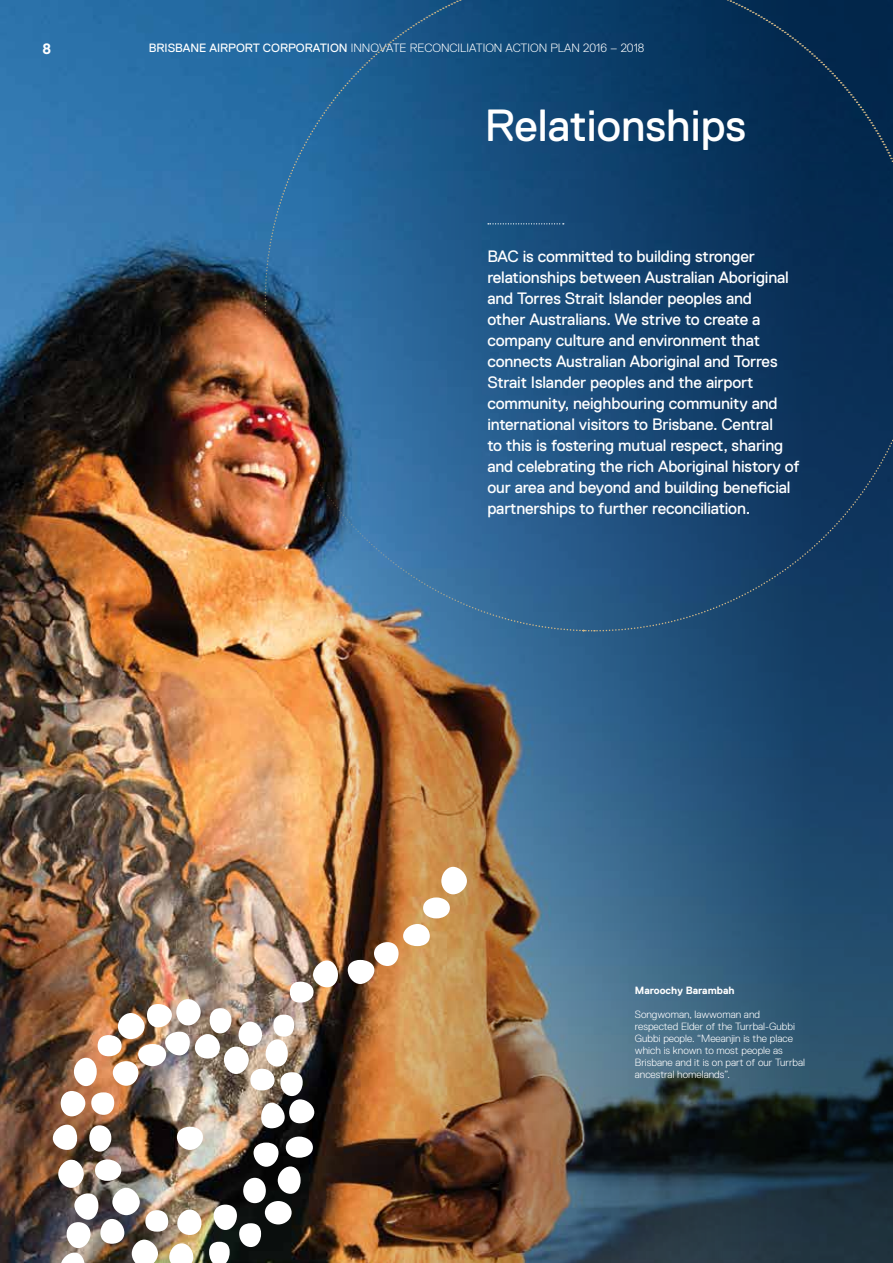
<style>
.page{position:relative;width:893px;height:1263px;background:#fff}
.page>*{position:absolute;margin:0;border:0;box-sizing:border-box;transform-origin:0 0}
.t1{font:45px "Replica Pro";color:#fff}
.t2{font:16.5px/21px "Replica Pro";letter-spacing:-.01em;color:#fff}
.t3{font:700 15px "Replica Pro";color:#fff}
.t4{font:300 12px "Replica Pro";color:#fff}
.t5{font:300 10.5px/12px "Replica Pro";color:#fff}
.t6{font:700 10.5px "Replica Pro";color:#fff}
.s1{font-weight:400}
</style>
<div class="page">
<img style="left:0;top:0;width:233px;height:1263px">
<img style="left:233px;top:0;width:660px;height:1263px">
<svg style="left:61px;top:1252px;width:24px;height:11px"></svg>
<div style="left:67px;top:1222px;width:24px;height:26px;background:#fff;border-radius:12px"></div>
<svg style="left:74px;top:1193px;width:24px;height:27px"></svg>
<svg style="left:61px;top:1160px;width:22px;height:26px"></svg>
<div style="left:58px;top:1160px;width:26px;height:28px;background:#fff;border-radius:50%"></div>
<div style="left:95px;top:1159px;width:26px;height:22px;background:#fff;border-radius:50%"></div>
<svg style="left:177px;top:1127px;width:26px;height:23px"></svg>
<div style="left:112px;top:1188px;width:28px;height:27px;background:#fff;border-radius:50%"></div>
<div style="left:145px;top:1210px;width:23px;height:22px;background:#fff;border-radius:50%"></div>
<div style="left:177px;top:1209px;width:24px;height:26px;background:#fff;border-radius:50%"></div>
<div style="left:214px;top:1204px;width:23px;height:26px;background:#fff;border-radius:11px"></div>
<div style="left:243px;top:1178px;width:23px;height:25px;background:#fff;border-radius:50%"></div>
<div style="left:261px;top:1103px;width:24px;height:25px;background:#fff;border-radius:11px"></div>
<div style="left:250px;top:1069px;width:25px;height:21px;background:#fff;border-radius:50%"></div>
<div style="left:224px;top:1046px;width:25px;height:28px;background:#fff;border-radius:50%"></div>
<div style="left:195px;top:1034px;width:25px;height:24px;background:#fff;border-radius:12px"></div>
<div style="left:165px;top:1032px;width:25px;height:23px;background:#fff;border-radius:11px"></div>
<div style="left:138px;top:1044px;width:28px;height:22px;background:#fff;border-radius:50%"></div>
<div style="left:113px;top:1061px;width:25px;height:25px;background:#fff;border-radius:50%"></div>
<div style="left:91px;top:1092px;width:23px;height:23px;background:#fff;border-radius:50%"></div>
<div style="left:89px;top:1125px;width:22px;height:27px;background:#fff;border-radius:50%"></div>
<svg style="left:53px;top:1125px;width:24px;height:25px"></svg>
<div style="left:61px;top:1091px;width:24px;height:25px;background:#fff;border-radius:12px"></div>
<div style="left:74px;top:1058px;width:23px;height:28px;background:#fff;border-radius:50%"></div>
<div style="left:98px;top:1035px;width:24px;height:21px;background:#fff;border-radius:50%"></div>
<div style="left:118px;top:1013px;width:27px;height:26px;background:#fff;border-radius:50%"></div>
<div style="left:147px;top:1004px;width:25px;height:23px;background:#fff;border-radius:11px"></div>
<div style="left:176px;top:999px;width:25px;height:26px;background:#fff;border-radius:50%"></div>
<div style="left:210px;top:1008px;width:21px;height:25px;background:#fff;border-radius:50%"></div>
<div style="left:239px;top:1022px;width:23px;height:24px;background:#fff;border-radius:11px"></div>
<div style="left:266px;top:1039px;width:22px;height:27px;background:#fff;border-radius:50%"></div>
<div style="left:273px;top:1014px;width:21px;height:23px;background:#fff;border-radius:50%"></div>
<div style="left:290px;top:982px;width:24px;height:20px;background:#fff;border-radius:10px"></div>
<svg style="left:313px;top:960px;width:25px;height:27px"></svg>
<svg style="left:348px;top:960px;width:26px;height:24px"></svg>
<div style="left:374px;top:942px;width:25px;height:24px;background:#fff;border-radius:11px"></div>
<svg style="left:403px;top:924px;width:27px;height:22px"></svg>
<div style="left:423px;top:897px;width:27px;height:21px;background:#fff;border-radius:50%"></div>
<svg style="left:441px;top:867px;width:26px;height:27px"></svg>
<div style="left:280px;top:1072px;width:23px;height:24px;background:#fff;border-radius:10px"></div>
<div style="left:289px;top:1099px;width:25px;height:24px;background:#fff;border-radius:11px"></div>
<div style="left:286px;top:1136px;width:27px;height:22px;background:#fff;border-radius:50%"></div>
<svg style="left:254px;top:1142px;width:47px;height:52px"></svg>
<div style="left:265px;top:1201px;width:27px;height:23px;background:#fff;border-radius:50%"></div>
<div style="left:239px;top:1223px;width:22px;height:24px;background:#fff;border-radius:10px"></div>
<svg style="left:209px;top:1242px;width:21px;height:21px"></svg>
<svg style="left:169px;top:1243px;width:24px;height:20px"></svg>
<svg style="left:132px;top:1239px;width:26px;height:24px"></svg>
<div style="left:100px;top:1219px;width:24px;height:25px;background:#fff;border-radius:11px"></div>
<svg style="left:596px;top:301px;width:297px;height:331px;background:#143e68"></svg>
<svg style="left:595px;top:0;width:298px;height:300px;background:#08325a"></svg>
<svg style="left:264px;top:0;width:329px;height:301px;background:#1d5a8c"></svg>
<img style="left:264px;top:303px;width:320px;height:329px">
<svg style="left:583px;top:629px;width:13px;height:3px"></svg>
<p class="t3" style="left:43px;top:41px;width:10px">8</p>
<p class="t4" style="left:149px;top:41px;width:497px"><span class="s1">BRISBANE AIRPORT CORPORATION</span> INNOVATE RECONCILIATION ACTION PLAN 2016 – 2018</p>
<h1 class="t1" style="left:485px;top:101px;width:263px">Relationships</h1>
<p class="t2" style="left:487px;top:246px;width:314px">BAC is committed to building stronger relationships between Australian Aboriginal and Torres Strait Islander peoples and<br>other Australians. We strive to create a company culture and environment that connects Australian Aboriginal and Torres Strait Islander peoples and the airport community, neighbouring community and international visitors to Brisbane. Central<br>to this is fostering mutual respect, sharing and celebrating the rich Aboriginal history of our area and beyond and building beneficial partnerships to further reconciliation.</p>
<p class="t6" style="left:635px;top:984px;width:101px">Maroochy Barambah</p>
<p class="t5" style="left:635px;top:1008px;width:172px">Songwoman, lawwoman and respected Elder of the Turrbal-Gubbi<br>Gubbi people. “Meeanjin is the place which is known to most people as<br>Brisbane and it is on part of our Turrbal ancestral homelands”.</p>
</div>
